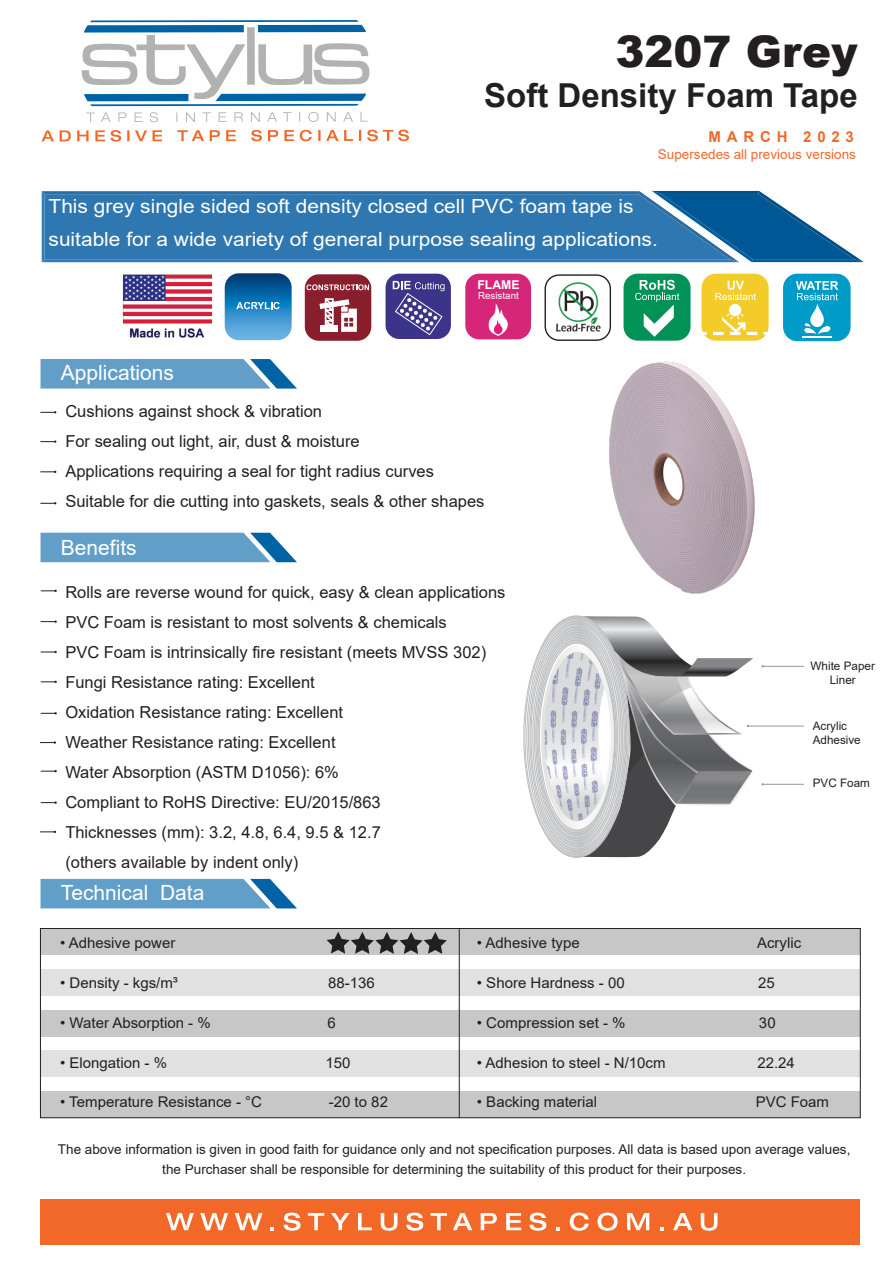
<style>
.page{position:relative;width:893px;height:1263px;background:#fff}
.page>*{position:absolute;margin:0;border:0;box-sizing:border-box;transform-origin:0 0}
.t1{font:900 43.5px "Arial";color:#231f20}
.t2{font:700 33px "Arial";color:#231f20}
.t3{font:21px "Arial";color:#fff}
.t4{font:19.5px/33.6px "Arial";color:#fff;scale:1.07 1}
.t5{font:16.5px/30px "Arial";color:#231f20}
.t6{font:700 15px "Arial";letter-spacing:.385em;color:#f26829}
.t7{font:14.85px "Arial";color:#231f20}
.t8{font:13.5px/19.5px "Arial";color:#231f20;text-align:center}
.t9{font:13.5px "Arial";color:#f26829}
.t10{font:700 12.15px "Arial";color:#fff}
.t11{font:11.7px/14.1px "Arial";color:#231f20;text-align:center}
.t12{font:9.75px "Arial";color:#fff}
</style>
<div class="page">
<svg style="left:40px;top:359px;width:257px;height:30px;background:#68a2ca"></svg>
<svg style="left:40px;top:533px;width:257px;height:29px;background:#65a1c9"></svg>
<svg style="left:40px;top:879px;width:257px;height:29px;background:#66a1c9"></svg>
<div style="left:40px;top:928px;width:820px;height:27px;background:#c6c8c7"></div>
<div style="left:40px;top:969px;width:820px;height:27px;background:#e0e1e0"></div>
<div style="left:40px;top:1010px;width:820px;height:27px;background:#c6c8c7"></div>
<div style="left:40px;top:1050px;width:820px;height:27px;background:#e0e1e0"></div>
<div style="left:40px;top:1091px;width:820px;height:27px;background:#c6c8c7"></div>
<hr style="left:459px;top:929px;width:1px;height:189px;background:#231f20">
<div style="left:40px;top:928px;width:821px;height:190px;border:1px solid #231f20"></div>
<svg style="left:327px;top:932px;width:120px;height:22px"></svg>
<hr style="left:763px;top:666px;width:40px;height:1px;background:#939598">
<hr style="left:748px;top:726px;width:55px;height:1px;background:#939598">
<svg style="left:524px;top:616px;width:231px;height:241px"></svg>
<hr style="left:763px;top:784px;width:40px;height:1px;background:#939598">
<div style="left:783px;top:274px;width:68px;height:67px;background:#009bc6;border-radius:14px"></div>
<hr style="left:802px;top:336px;width:30px;height:2px;background:#fff">
<svg style="left:796px;top:281px;width:42px;height:53px"></svg>
<div style="left:701px;top:274px;width:68px;height:67px;background:#f4cc29;border-radius:14px"></div>
<svg style="left:715px;top:281px;width:41px;height:19px"></svg>
<div style="left:729px;top:304px;width:12px;height:12px;background:#fff;border-radius:50%"></div>
<svg style="left:702px;top:332px;width:5px;height:3px"></svg>
<svg style="left:713px;top:314px;width:56px;height:21px"></svg>
<div style="left:624px;top:274px;width:66px;height:67px;background:#009257;border-radius:14px"></div>
<svg style="left:635px;top:280px;width:44px;height:57px"></svg>
<div style="left:545px;top:274px;width:66px;height:67px;border:1px solid #231f20;border-radius:14px"></div>
<img style="left:556px;top:282px;width:45px;height:50px">
<div style="left:465px;top:274px;width:66px;height:65px;background:#d5267a;border-radius:14px"></div>
<svg style="left:488px;top:303px;width:20px;height:33px"></svg>
<svg style="left:82px;top:20px;width:287px;height:86px"></svg>
<svg style="left:86px;top:112px;width:282px;height:10px"></svg>
<svg style="left:42px;top:130px;width:367px;height:12px"></svg>
<svg style="left:42px;top:191px;width:822px;height:71px;background:#3a7eb3"></svg>
<svg style="left:41px;top:411px;width:15px;height:2px"></svg>
<svg style="left:41px;top:440px;width:15px;height:3px"></svg>
<svg style="left:41px;top:471px;width:15px;height:2px"></svg>
<svg style="left:41px;top:502px;width:15px;height:2px"></svg>
<svg style="left:41px;top:590px;width:16px;height:2px"></svg>
<svg style="left:41px;top:620px;width:16px;height:3px"></svg>
<svg style="left:41px;top:651px;width:16px;height:2px"></svg>
<svg style="left:41px;top:681px;width:16px;height:2px"></svg>
<svg style="left:41px;top:712px;width:16px;height:2px"></svg>
<svg style="left:41px;top:741px;width:15px;height:3px"></svg>
<svg style="left:41px;top:770px;width:16px;height:2px"></svg>
<svg style="left:41px;top:801px;width:16px;height:3px"></svg>
<svg style="left:41px;top:831px;width:15px;height:2px"></svg>
<div style="left:386px;top:274px;width:65px;height:65px;background:#3b3489;border-radius:14px"></div>
<svg style="left:393px;top:281px;width:52px;height:54px"></svg>
<div style="left:305px;top:274px;width:66px;height:67px;background:#891f2c;border-radius:14px"></div>
<svg style="left:306px;top:284px;width:63px;height:6px"></svg>
<svg style="left:319px;top:298px;width:38px;height:34px"></svg>
<svg style="left:225px;top:273px;width:67px;height:67px;background:#3587be"></svg>
<img style="left:609px;top:361px;width:146px;height:233px">
<div style="left:40px;top:1199px;width:819px;height:45px;background:#f26829"></div>
<svg style="left:166px;top:1213px;width:28px;height:17px"></svg>
<svg style="left:200px;top:1213px;width:28px;height:17px"></svg>
<svg style="left:235px;top:1213px;width:28px;height:17px"></svg>
<svg style="left:270px;top:1227px;width:4px;height:3px"></svg>
<svg style="left:284px;top:1212px;width:17px;height:19px"></svg>
<svg style="left:308px;top:1213px;width:16px;height:17px"></svg>
<svg style="left:331px;top:1213px;width:19px;height:17px"></svg>
<svg style="left:358px;top:1213px;width:14px;height:17px"></svg>
<svg style="left:381px;top:1213px;width:16px;height:18px"></svg>
<svg style="left:406px;top:1212px;width:17px;height:19px"></svg>
<svg style="left:431px;top:1213px;width:16px;height:17px"></svg>
<svg style="left:453px;top:1213px;width:19px;height:17px"></svg>
<svg style="left:481px;top:1213px;width:16px;height:17px"></svg>
<svg style="left:506px;top:1213px;width:15px;height:17px"></svg>
<svg style="left:529px;top:1212px;width:17px;height:19px"></svg>
<svg style="left:556px;top:1227px;width:4px;height:3px"></svg>
<svg style="left:570px;top:1212px;width:19px;height:19px"></svg>
<svg style="left:597px;top:1212px;width:21px;height:19px"></svg>
<svg style="left:627px;top:1213px;width:22px;height:17px"></svg>
<svg style="left:660px;top:1227px;width:4px;height:3px"></svg>
<svg style="left:673px;top:1213px;width:19px;height:17px"></svg>
<svg style="left:701px;top:1213px;width:16px;height:18px"></svg>
<img style="left:122px;top:273px;width:91px;height:66px">
<h1 class="t1" style="left:615px;top:19px;width:244px">3207 Grey</h1>
<h2 class="t2" style="left:484px;top:72px;width:375px">Soft Density Foam Tape</h2>
<p class="t6" style="left:709px;top:127px;width:147px">MARCH 2023</p>
<p class="t9" style="left:658px;top:145px;width:200px">Supersedes all previous versions</p>
<p class="t4" style="left:49px;top:189px;width:571px">This grey single sided soft density closed cell PVC foam tape is suitable for a wide variety of general purpose sealing applications.</p>
<p class="t3" style="left:61px;top:358px;width:115px">Applications</p>
<p class="t10" style="left:477px;top:276px;width:43px">FLAME</p>
<p class="t12" style="left:478px;top:289px;width:42px">Resistant</p>
<p class="t5" style="left:65px;top:396px;width:421px">Cushions against shock &amp; vibration<br>For sealing out light, air, dust &amp; moisture<br>Applications requiring a seal for tight radius curves Suitable for die cutting into gaskets, seals &amp; other shapes</p>
<p class="t3" style="left:61px;top:533px;width:77px">Benefits</p>
<p class="t5" style="left:65px;top:577px;width:442px">Rolls are reverse wound for quick, easy &amp; clean applications PVC Foam is resistant to most solvents &amp; chemicals<br>PVC Foam is intrinsically fire resistant (meets MVSS 302)<br>Fungi Resistance rating: Excellent<br>Oxidation Resistance rating: Excellent<br>Weather Resistance rating: Excellent<br>Water Absorption (ASTM D1056): 6%<br>Compliant to RoHS Directive: EU/2015/863<br>Thicknesses (mm): 3.2, 4.8, 6.4, 9.5 &amp; 12.7<br>(others available by indent only)</p>
<p class="t3" style="left:61px;top:878px;width:145px">Technical Data</p>
<p class="t11" style="left:811px;top:659px;width:66px">White Paper<br>Liner</p>
<p class="t11" style="left:813px;top:718px;width:50px;text-align:left">Acrylic<br>Adhesive</p>
<p class="t11" style="left:813px;top:776px;width:59px">PVC Foam</p>
<p class="t7" style="left:60px;top:932px;width:117px">• Adhesive power</p>
<p class="t7" style="left:477px;top:932px;width:104px">• Adhesive type</p>
<p class="t7" style="left:757px;top:932px;width:46px">Acrylic</p>
<p class="t7" style="left:60px;top:972px;width:119px">• Density - kgs/m³</p>
<p class="t7" style="left:328px;top:972px;width:48px">88-136</p>
<p class="t7" style="left:477px;top:972px;width:149px">• Shore Hardness - 00</p>
<p class="t7" style="left:758px;top:972px;width:18px">25</p>
<p class="t7" style="left:60px;top:1012px;width:152px">• Water Absorption - %</p>
<p class="t7" style="left:328px;top:1012px;width:10px">6</p>
<p class="t7" style="left:477px;top:1012px;width:150px">• Compression set - %</p>
<p class="t7" style="left:759px;top:1012px;width:18px">30</p>
<p class="t7" style="left:60px;top:1052px;width:108px">• Elongation - %</p>
<p class="t7" style="left:326px;top:1052px;width:27px">150</p>
<p class="t7" style="left:477px;top:1052px;width:190px">• Adhesion to steel - N/10cm</p>
<p class="t7" style="left:757px;top:1052px;width:39px">22.24</p>
<p class="t7" style="left:60px;top:1092px;width:203px">• Temperature Resistance - °C</p>
<p class="t7" style="left:329px;top:1092px;width:61px">-20 to 82</p>
<p class="t7" style="left:477px;top:1092px;width:122px">• Backing material</p>
<p class="t7" style="left:756px;top:1092px;width:75px">PVC Foam</p>
<p class="t8" style="left:58px;top:1139px;width:794px">The above information is given in good faith for guidance only and not specification purposes. All data is based upon average values, the Purchaser shall be responsible for determining the suitability of this product for their purposes.</p>
</div>
